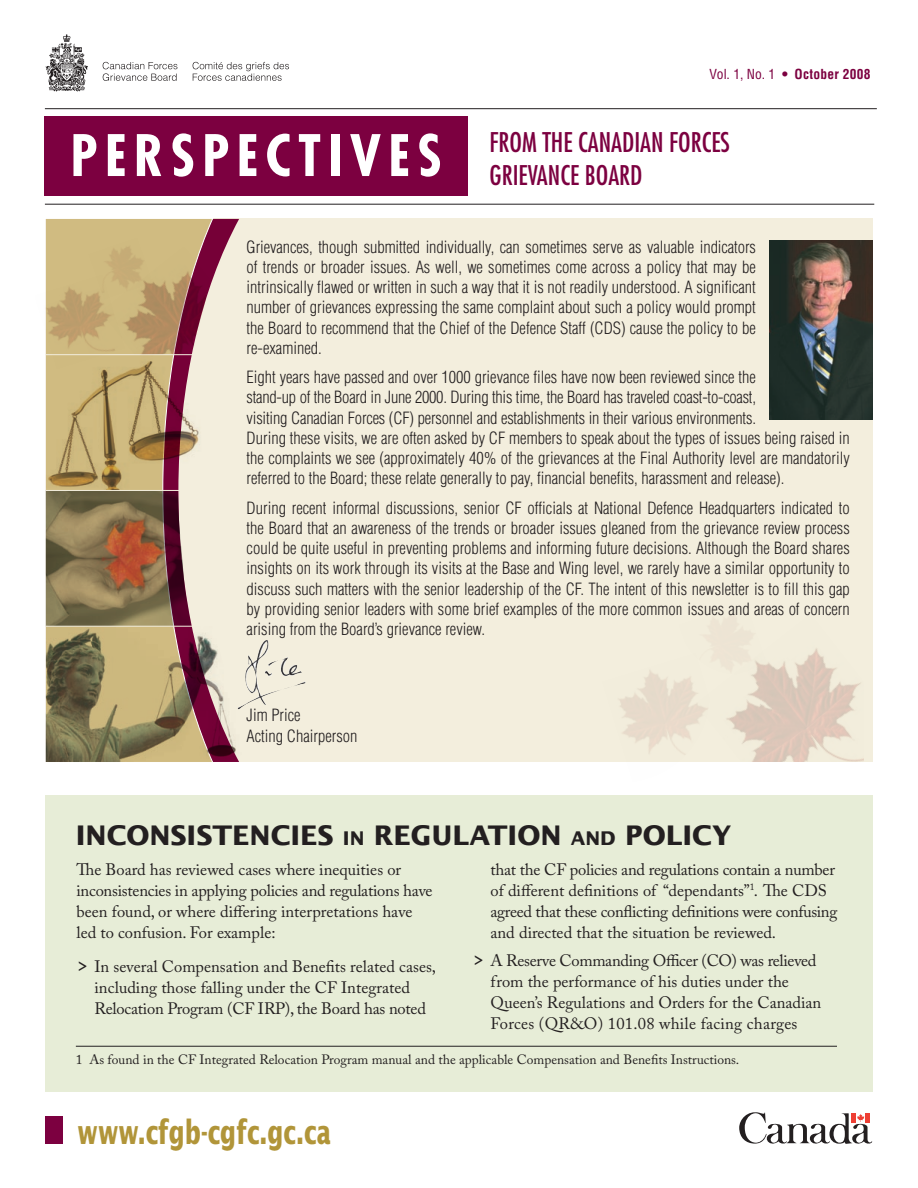
<style>
.page{position:relative;width:918px;height:1188px;background:#fff}
.page>*{position:absolute;margin:0;border:0;box-sizing:border-box;transform-origin:0 0}
.t1{font:700 33px "Lucida Sans Std";color:#b19539;scale:.7 1}
.t2{font:700 27px "Lucida Sans Std";color:#231f20}
.t3{font:condensed 26.4px/33.3px "Futura Std";color:#7c0040}
.t4{font:300 condensed 16.5px/20.2px "Helvetica LT Std";color:#231f20;text-align:justify}
.t5{font:16.5px/21px "Adobe Caslon Pro";color:#231f20}
.t6{font:13.5px "Adobe Caslon Pro";color:#231f20}
.t7{font:700 condensed 13.5px "Helvetica LT Std";letter-spacing:.02em;color:#7c0040}
.s1{font-weight:400}
.s2{font-weight:900}
.s3{font-size:18.9px}
.s4{font-size:24px}
</style>
<div class="page">
<div style="left:45px;top:795px;width:828px;height:297px;background:#e7edd7"></div>
<svg style="left:739px;top:1112px;width:133px;height:32px"></svg>
<div style="left:45px;top:1116px;width:18px;height:28px;background:#7c0040"></div>
<hr style="left:76px;top:1046px;width:761px;height:1px;background:#231f20">
<div style="left:46px;top:219px;width:827px;height:543px;background:#f3eedd"></div>
<svg style="left:214px;top:219px;width:25px;height:28px"></svg>
<svg style="left:45px;top:218px;width:169px;height:544px"></svg>
<img style="left:46px;top:490px;width:145px;height:136px">
<img style="left:46px;top:355px;width:164px;height:135px">
<img style="left:46px;top:626px;width:193px;height:136px">
<hr style="left:46px;top:490px;width:133px;height:1px;background:#f3eedd">
<hr style="left:46px;top:626px;width:149px;height:1px;background:#f3eedd">
<img style="left:238px;top:640px;width:67px;height:69px">
<img style="left:770px;top:241px;width:103px;height:178px">
<img style="left:726px;top:648px;width:138px;height:114px">
<img style="left:679px;top:648px;width:88px;height:34px">
<svg style="left:103px;top:62px;width:74px;height:19px"></svg>
<svg style="left:46px;top:34px;width:42px;height:58px"></svg>
<svg style="left:193px;top:62px;width:96px;height:19px"></svg>
<div style="left:45px;top:116px;width:423px;height:79px;background:#7c0040"></div>
<hr style="left:45px;top:108px;width:832px;height:1px;background:#231f20">
<hr style="left:45px;top:204px;width:829px;height:1px;background:#231f20">
<img style="left:125px;top:247px;width:101px;height:108px">
<img style="left:45px;top:275px;width:80px;height:94px">
<img style="left:89px;top:238px;width:63px;height:61px">
<p class="t7" style="left:710px;top:66px;width:163px"><span class="s1">Vol. 1, No. 1</span> <span class="s2">•</span> October 2008</p>
<h3 class="t3" style="left:71px;top:125px;width:661px;text-indent:419px">FROM THE CANADIAN FORCES<br><sup>PERSP</sup> <sup>ECTIVES</sup> GRIEVANCE BOARD</h3>
<p class="t4" style="left:247px;top:237px;width:511px">Grievances, though submitted individually, can sometimes serve as valuable indicators of trends or broader issues. As well, we sometimes come across a policy that may be intrinsically flawed or written in such a way that it is not readily understood. A significant number of grievances expressing the same complaint about such a policy would prompt the Board to recommend that the Chief of the Defence Staff (CDS) cause the policy to be re-examined.</p>
<p class="t4" style="left:247px;top:367px;width:605px;text-align:left">Eight years have passed and over 1000 grievance files have now been reviewed since the<br>stand-up of the Board in June 2000. During this time, the Board has traveled coast-to-coast,<br>visiting Canadian Forces (CF) personnel and establishments in their various environments.<br>During these visits, we are often asked by CF members to speak about the types of issues being raised in the complaints we see (approximately 40% of the grievances at the Final Authority level are mandatorily referred to the Board; these relate generally to pay, financial benefits, harassment and release).</p>
<p class="t4" style="left:247px;top:497px;width:605px">During recent informal discussions, senior CF officials at National Defence Headquarters indicated to the Board that an awareness of the trends or broader issues gleaned from the grievance review process could be quite useful in preventing problems and informing future decisions. Although the Board shares insights on its work through its visits at the Base and Wing level, we rarely have a similar opportunity to discuss such matters with the senior leadership of the CF. The intent of this newsletter is to fill this gap by providing senior leaders with some brief examples of the more common issues and areas of concern arising from the Board’s grievance review.</p>
<p class="t4" style="left:247px;top:705px;width:112px">Jim Price<br>Acting Chairperson</p>
<h2 class="t2" style="left:76px;top:820px;width:657px">INCONSISTENCI ES <span class="s3">IN</span> REGULATION <span class="s3">AND</span> POLICY</h2>
<p class="t5" style="left:76px;top:859px;width:358px">The Board has reviewed cases where inequities or inconsistencies in applying policies and regulations have been found, or where differing interpretations have led to confusion. For example:</p>
<p class="t5" style="left:76px;top:956px;width:361px;text-align:center"><span class="s4">&gt;</span> In several Compensation and Benefits related cases, including those falling under the CF Integrated<br>Relocation Program (CF IRP), the Board has noted</p>
<p class="t5" style="left:490px;top:859px;width:348px">that the CF policies and regulations contain a number of different definitions of “dependants”<sup>1</sup>. The CDS agreed that these conflicting definitions were confusing and directed that the situation be reviewed.</p>
<p class="t5" style="left:491px;top:949px;width:332px;text-indent:-18px"><span class="s4">&gt;</span> A Reserve Commanding Officer (CO) was relieved from the performance of his duties under the Queen’s Regulations and Orders for the Canadian Forces (QR&amp;O) 101.08 while facing charges</p>
<p class="t6" style="left:76px;top:1052px;width:665px">1 As found in the CF Integrated Relocation Program manual and the applicable Compensation and Benefits Instructions.</p>
<h1 class="t1" style="left:78px;top:1114px;width:364px">WWW.CFGB-CGFC.GC.CA</h1>
</div>
